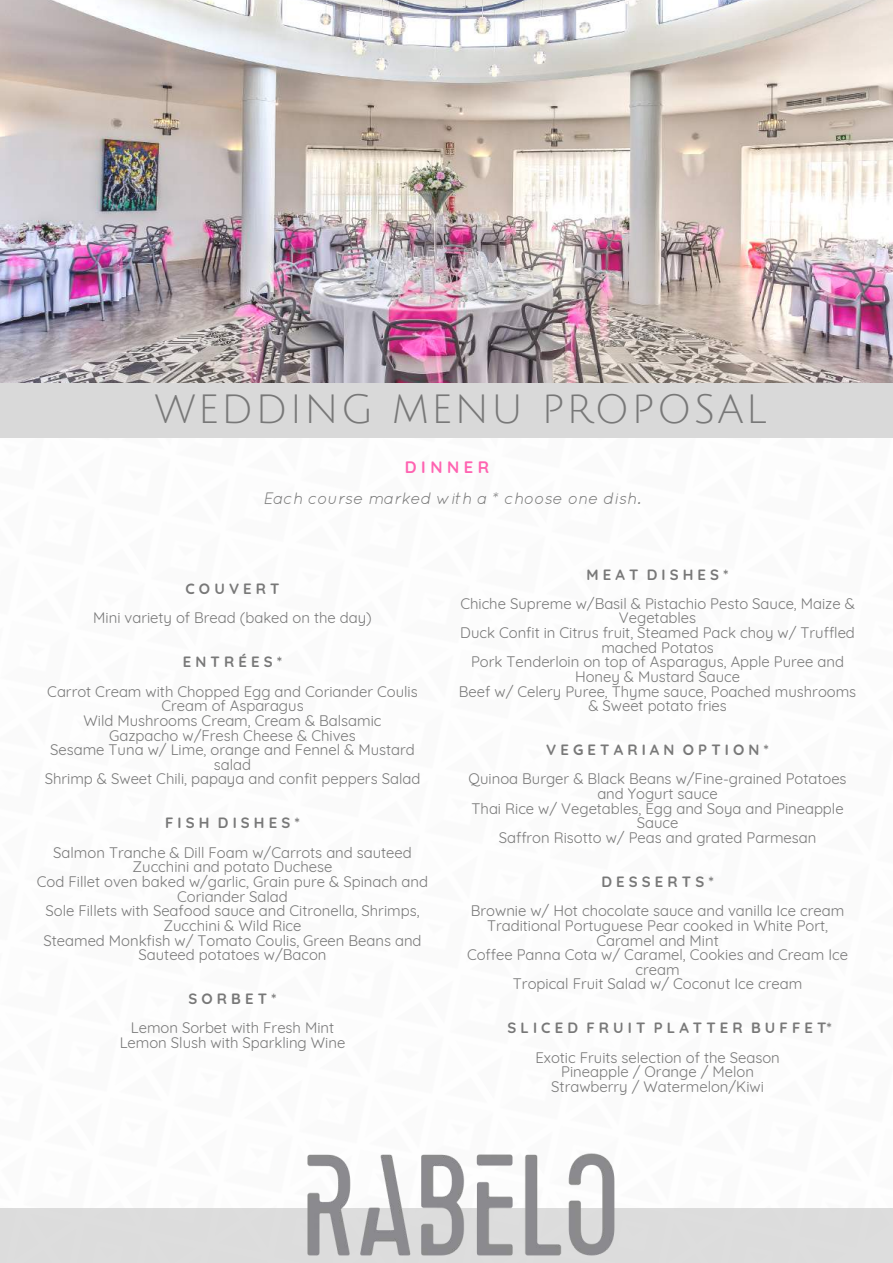
<style>
.page{position:relative;width:893px;height:1263px;background:#fff}
.page>*{position:absolute;margin:0;border:0;box-sizing:border-box;transform-origin:0 0}
.t1{font:39.75px "Julius Sans One";letter-spacing:.05em;color:#787878}
.t2{font:italic 16.5px "Quicksand";color:#787878}
.t3{font:700 16.5px "Quicksand";letter-spacing:.28em;color:#ff63b1}
.t4{font:14.85px/14.7px "Quicksand";color:#787878;text-align:center}
.t5{font:700 14.85px "Quicksand";letter-spacing:.28em;color:#787878}
</style>
<div class="page">
<div style="left:0;top:1208px;width:893px;height:55px;background:#d9d9d9"></div>
<img style="left:0;top:0;width:893px;height:383px">
<img style="left:307px;top:1153px;width:308px;height:103px">
<div style="left:0;top:383px;width:893px;height:54px;background:#d9d9d9"></div>
<h1 class="t1" style="left:155px;top:389px;width:614px">WEDDING MENU PROPOSAL</h1>
<p class="t3" style="left:405px;top:456px;width:86px">DINNER</p>
<p class="t2" style="left:263px;top:489px;width:379px">Each course marked with a * choose one dish.</p>
<p class="t5" style="left:185px;top:579px;width:96px">COUVERT</p>
<p class="t4" style="left:93px;top:610px;width:280px">Mini variety of Bread (baked on the day)</p>
<p class="t5" style="left:183px;top:652px;width:101px">ENTRÉES*</p>
<p class="t4" style="left:45px;top:684px;width:377px">Carrot Cream with Chopped Egg and Coriander Coulis Cream of Asparagus<br>Wild Mushrooms Cream, Cream &amp; Balsamic<br>Gazpacho w/Fresh Cheese &amp; Chives<br>Sesame Tuna w/ Lime, orange and Fennel &amp; Mustard salad<br>Shrimp &amp; Sweet Chili, papaya and confit peppers Salad</p>
<p class="t5" style="left:165px;top:813px;width:136px">FISH DISHES*</p>
<p class="t4" style="left:37px;top:845px;width:393px">Salmon Tranche &amp; Dill Foam w/Carrots and sauteed Zucchini and potato Duchese<br>Cod Fillet oven baked w/garlic, Grain pure &amp; Spinach and Coriander Salad<br>Sole Fillets with Seafood sauce and Citronella, Shrimps, Zucchini &amp; Wild Rice<br>Steamed Monkfish w/ Tomato Coulis, Green Beans and Sauteed potatoes w/Bacon</p>
<p class="t5" style="left:188px;top:989px;width:90px">SORBET*</p>
<p class="t4" style="left:120px;top:1020px;width:227px">Lemon Sorbet with Fresh Mint<br>Lemon Slush with Sparkling Wine</p>
<p class="t5" style="left:586px;top:565px;width:144px">MEAT DISHES*</p>
<p class="t4" style="left:459px;top:596px;width:399px">Chiche Supreme w/Basil &amp; Pistachio Pesto Sauce, Maize &amp; Vegetables<br>Duck Confit in Citrus fruit, Steamed Pack choy w/ Truffled mached Potatos<br>Pork Tenderloin on top of Asparagus, Apple Puree and Honey &amp; Mustard Sauce<br>Beef w/ Celery Puree, Thyme sauce, Poached mushrooms &amp; Sweet potato fries</p>
<p class="t5" style="left:546px;top:740px;width:224px">VEGETARIAN OPTION*</p>
<p class="t4" style="left:469px;top:771px;width:379px">Quinoa Burger &amp; Black Beans w/Fine-grained Potatoes and Yogurt sauce<br>Thai Rice w/ Vegetables, Egg and Soya and Pineapple Sauce<br>Saffron Risotto w/ Peas and grated Parmesan</p>
<p class="t5" style="left:601px;top:872px;width:114px">DESSERTS*</p>
<p class="t4" style="left:467px;top:903px;width:382px">Brownie w/ Hot chocolate sauce and vanilla Ice cream Traditional Portuguese Pear cooked in White Port, Caramel and Mint<br>Coffee Panna Cota w/ Caramel, Cookies and Cream Ice cream<br>Tropical Fruit Salad w/ Coconut Ice cream</p>
<p class="t5" style="left:507px;top:1018px;width:326px">SLICED FRUIT PLATTER BUFFET*</p>
<p class="t4" style="left:535px;top:1050px;width:246px">Exotic Fruits selection of the Season<br>Pineapple / Orange / Melon<br>Strawberry / Watermelon/Kiwi</p>
</div>
